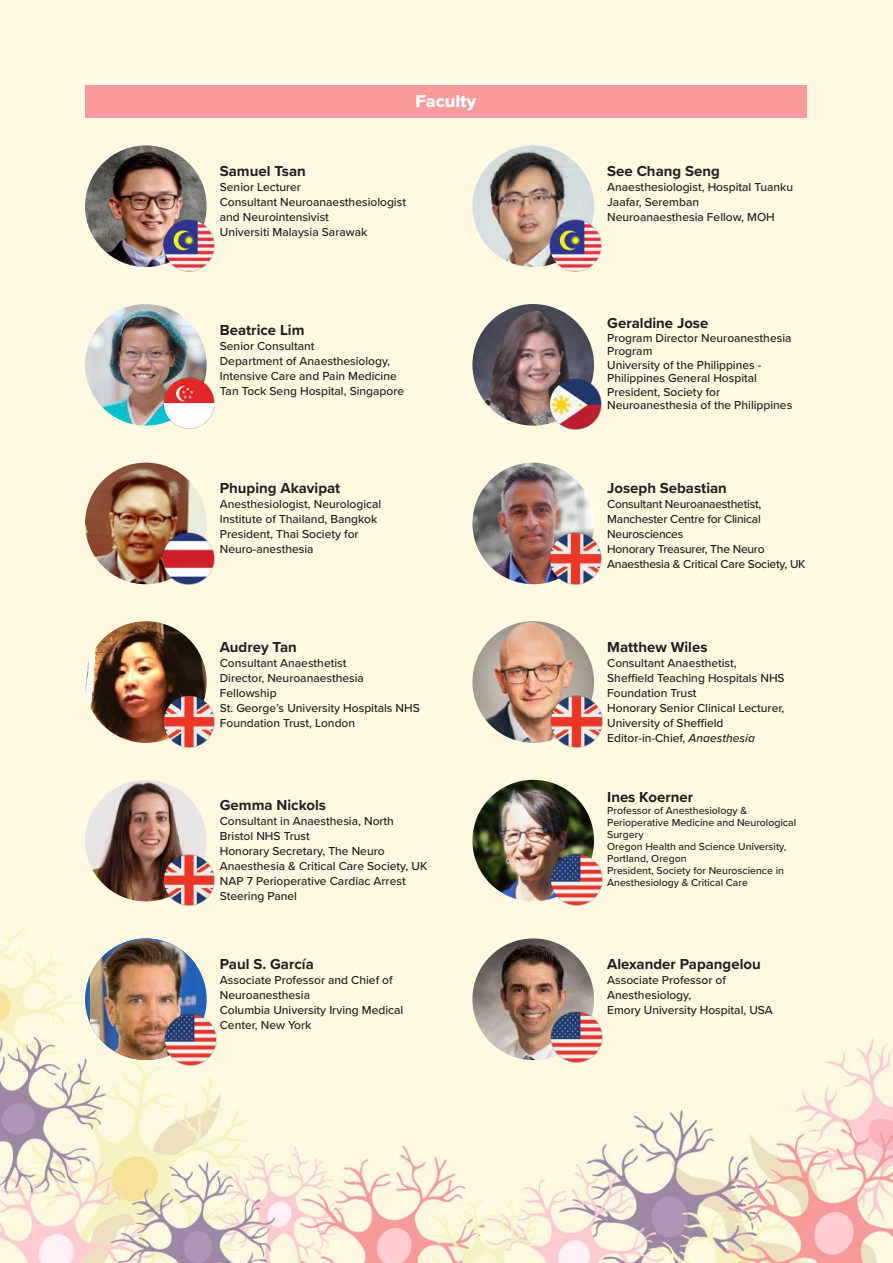
<style>
.page{position:relative;width:893px;height:1263px;background:#fff}
.page>*{position:absolute;margin:0;border:0;box-sizing:border-box;transform-origin:0 0}
.t1{font:18px "Proxima Nova Extrabld";color:#fff}
.t2{font:700 15px "Proxima Nova";color:#241f1f}
.t3{font:500 12px/15px "Proxima Nova";color:#241f1f}
.t4{font:500 12px/15px "Proxima Nova";letter-spacing:-.02em;color:#241f1f}
.t5{font:500 10.5px/12px "Proxima Nova";color:#241f1f}
.s1{font-style:italic}
</style>
<div class="page">
<img style="left:0;top:0;width:893px;height:1263px">
<div style="left:85px;top:85px;width:721px;height:33px;background:#f99b9d"></div>
<img style="left:85px;top:145px;width:122px;height:122px;border-radius:61px">
<img style="left:472px;top:145px;width:122px;height:122px;border-radius:61px">
<img style="left:472px;top:304px;width:122px;height:122px;border-radius:61px">
<img style="left:85px;top:621px;width:122px;height:122px;border-radius:61px">
<img style="left:472px;top:621px;width:122px;height:122px;border-radius:61px">
<img style="left:472px;top:938px;width:122px;height:122px;border-radius:61px">
<img style="left:472px;top:780px;width:122px;height:121px;border-radius:61px">
<div style="left:85px;top:938px;width:122px;height:122px;background:#2062b8;border-radius:50%"></div>
<img style="left:90px;top:938px;width:106px;height:122px">
<img style="left:163px;top:695px;width:52px;height:52px">
<img style="left:551px;top:695px;width:51px;height:52px">
<img style="left:163px;top:220px;width:52px;height:51px">
<img style="left:550px;top:220px;width:51px;height:51px">
<img style="left:551px;top:1011px;width:51px;height:52px">
<img style="left:164px;top:1014px;width:52px;height:51px">
<img style="left:551px;top:854px;width:51px;height:51px">
<img style="left:85px;top:304px;width:122px;height:122px;border-radius:61px">
<img style="left:163px;top:377px;width:52px;height:52px">
<img style="left:472px;top:463px;width:122px;height:121px;border-radius:61px">
<img style="left:550px;top:378px;width:51px;height:52px">
<img style="left:85px;top:780px;width:122px;height:121px;border-radius:61px">
<img style="left:163px;top:854px;width:52px;height:52px">
<img style="left:85px;top:463px;width:122px;height:121px;border-radius:61px">
<img style="left:162px;top:533px;width:52px;height:51px">
<img style="left:550px;top:533px;width:51px;height:51px">
<h1 class="t1" style="left:415px;top:87px;width:62px">Faculty</h1>
<p class="t2" style="left:220px;top:160px;width:88px">Samuel Tsan</p>
<p class="t3" style="left:220px;top:179px;width:188px">Senior Lecturer<br>Consultant Neuroanaesthesiologist and Neurointensivist<br>Universiti Malaysia Sarawak</p>
<p class="t2" style="left:220px;top:318px;width:86px">Beatrice Lim</p>
<p class="t3" style="left:220px;top:338px;width:186px">Senior Consultant<br>Department of Anaesthesiology,<br>Intensive Care and Pain Medicine<br>Tan Tock Seng Hospital, Singapore</p>
<p class="t2" style="left:220px;top:477px;width:122px">Phuping Akavipat</p>
<p class="t3" style="left:220px;top:496px;width:163px">Anesthesiologist, Neurological<br>Institute of Thailand, Bangkok<br>President, Thai Society for<br>Neuro-anesthesia</p>
<p class="t2" style="left:220px;top:636px;width:79px">Audrey Tan</p>
<p class="t3" style="left:220px;top:655px;width:202px">Consultant Anaesthetist<br>Director, Neuroanaesthesia<br>Fellowship<br>St. George’s University Hospitals NHS<br>Foundation Trust, London</p>
<p class="t2" style="left:220px;top:794px;width:108px">Gemma Nickols</p>
<p class="t3" style="left:220px;top:813px;width:209px">Consultant in Anaesthesia, North<br>Bristol NHS Trust<br>Honorary Secretary, The Neuro<br>Anaesthesia &amp; Critical Care Society, UK<br>NAP 7 Perioperative Cardiac Arrest<br>Steering Panel</p>
<p class="t2" style="left:220px;top:953px;width:95px">Paul S. García</p>
<p class="t3" style="left:220px;top:972px;width:185px">Associate Professor and Chief of<br>Neuroanesthesia<br>Columbia University Irving Medical<br>Center, New York</p>
<p class="t2" style="left:607px;top:160px;width:114px">See Chang Seng</p>
<p class="t3" style="left:607px;top:179px;width:187px">Anaesthesiologist, Hospital Tuanku<br>Jaafar, Seremban<br>Neuroanaesthesia Fellow, MOH</p>
<p class="t2" style="left:607px;top:312px;width:103px">Geraldine Jose</p>
<p class="t3" style="left:607px;top:330px;width:187px;line-height:13.5px">Program Director Neuroanesthesia<br>Program<br>University of the Philippines -<br>Philippines General Hospital<br>President, Society for<br>Neuroanesthesia of the Philippines</p>
<p class="t2" style="left:607px;top:477px;width:121px">Joseph Sebastian</p>
<p class="t4" style="left:607px;top:496px;width:200px">Consultant Neuroanaesthetist,<br>Manchester Centre for Clinical<br>Neurosciences<br>Honorary Treasurer, The Neuro<br>Anaesthesia &amp; Critical Care Society, UK</p>
<p class="t2" style="left:607px;top:636px;width:102px">Matthew Wiles</p>
<p class="t3" style="left:607px;top:655px;width:179px">Consultant Anaesthetist,<br>Sheffield Teaching Hospitals NHS<br>Foundation Trust<br>Honorary Senior Clinical Lecturer,<br>University of Sheffield<br>Editor-in-Chief, <span class="s1">Anaesthesia</span></p>
<p class="t2" style="left:607px;top:786px;width:87px">Ines Koerner</p>
<p class="t5" style="left:607px;top:804px;width:190px">Professor of Anesthesiology &amp;<br>Perioperative Medicine and Neurological<br>Surgery<br>Oregon Health and Science University,<br>Portland, Oregon<br>President, Society for Neuroscience in<br>Anesthesiology &amp; Critical Care</p>
<p class="t2" style="left:607px;top:953px;width:155px">Alexander Papangelou</p>
<p class="t3" style="left:607px;top:972px;width:167px">Associate Professor of<br>Anesthesiology,<br>Emory University Hospital, USA</p>
</div>
